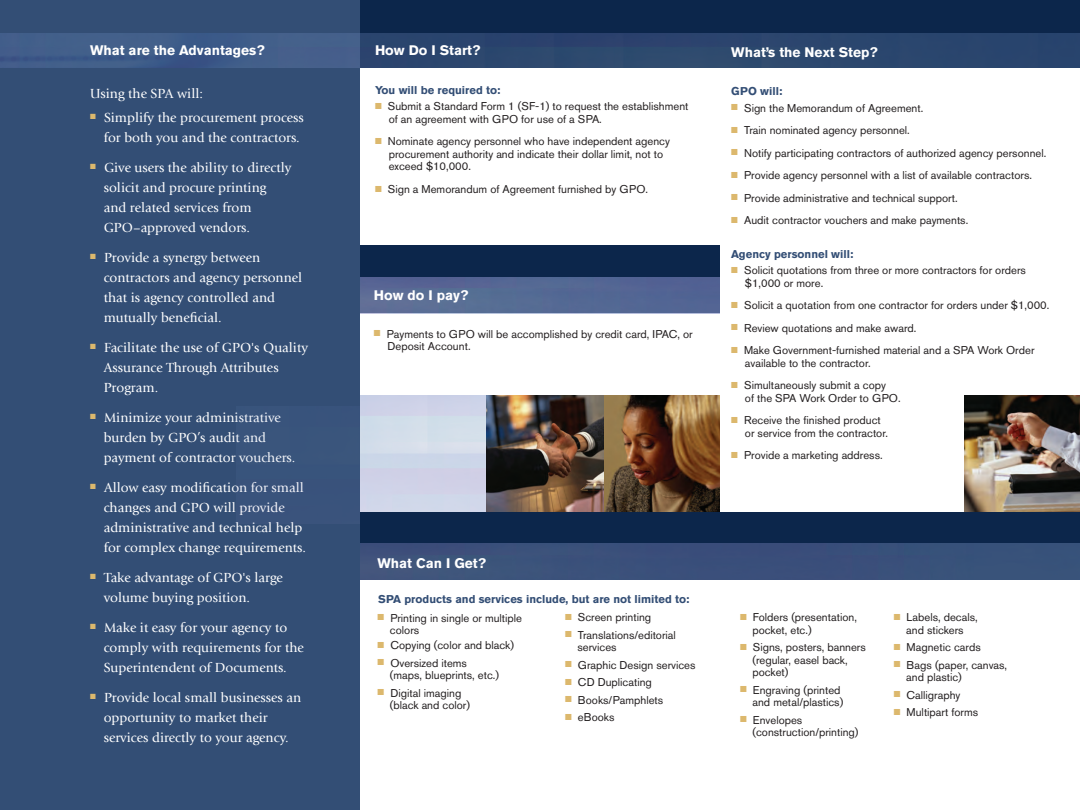
<style>
.page{position:relative;width:1080px;height:810px;background:#fff}
.page>*{position:absolute;margin:0;border:0;box-sizing:border-box;transform-origin:0 0}
.t1{font:13.75px/20px "Giovanni";color:#fff}
.t2{font:700 13.75px "Akzidenz Grotesk BE";color:#fff}
.t3{font:11.25px/12.5px "Akzidenz Grotesk BE";color:#231f20}
.t4{font:700 11.25px "Akzidenz Grotesk BE";color:#334e75}
.s1{color:#dcb86d}
</style>
<div class="page">
<div style="left:0;top:20px;width:360px;height:790px;background:#334e75"></div>
<div style="left:345px;top:0;width:735px;height:68px;background:#0c264b"></div>
<div style="left:0;top:0;width:360px;height:68px;background:#334e75"></div>
<img style="left:0;top:34px;width:1080px;height:33px">
<div style="left:360px;top:245px;width:360px;height:68px;background:#0c264b"></div>
<img style="left:965px;top:395px;width:115px;height:117px">
<img style="left:604px;top:395px;width:116px;height:117px">
<img style="left:486px;top:395px;width:118px;height:117px">
<img style="left:360px;top:278px;width:360px;height:36px">
<div style="left:360px;top:512px;width:720px;height:68px;background:#0c264b"></div>
<div style="left:360px;top:544px;width:720px;height:36px;background:#3a517a"></div>
<p class="t2" style="left:90px;top:43px;width:176px">What are the Advantages?</p>
<p class="t1" style="left:90px;top:83px;width:115px">Using the SPA will:</p>
<p class="t1" style="left:90px;top:107px;width:215px;text-align:right"><sup>■</sup> Simplify the procurement process for both you and the contractors.</p>
<p class="t1" style="left:104px;top:157px;width:189px;text-indent:-14px"><sup>■</sup> Give users the ability to directly solicit and procure printing and related services from<br>GPO–approved vendors.</p>
<p class="t1" style="left:104px;top:247px;width:200px;text-indent:-14px"><sup>■</sup> Provide a synergy between contractors and agency personnel that is agency controlled and mutually beneficial.</p>
<p class="t1" style="left:104px;top:337px;width:206px;text-indent:-14px"><sup>■</sup> Facilitate the use of GPO's Quality<br>Assurance Through Attributes<br>Program.</p>
<p class="t1" style="left:104px;top:407px;width:193px;text-indent:-14px"><sup>■</sup> Minimize your administrative burden by GPO’s audit and payment of contractor vouchers.</p>
<p class="t1" style="left:104px;top:477px;width:204px;text-indent:-14px"><sup>■</sup> Allow easy modification for small changes and GPO will provide administrative and technical help for complex change requirements.</p>
<p class="t1" style="left:104px;top:567px;width:181px;text-indent:-14px"><sup>■</sup> Take advantage of GPO's large volume buying position.</p>
<p class="t1" style="left:104px;top:617px;width:202px;text-indent:-14px"><sup>■</sup> Make it easy for your agency to comply with requirements for the<br>Superintendent of Documents.</p>
<p class="t1" style="left:104px;top:687px;width:199px;text-indent:-14px"><sup>■</sup> Provide local small businesses an opportunity to market their services directly to your agency.</p>
<p class="t2" style="left:375px;top:43px;width:107px">How Do I Start?</p>
<p class="t4" style="left:375px;top:84px;width:127px">You will be required to:</p>
<p class="t3" style="left:389px;top:100px;width:301px;text-indent:-14px"><span class="s1">■</span> Submit a Standard Form 1 (SF-1) to request the establishment of an agreement with GPO for use of a SPA.</p>
<p class="t3" style="left:389px;top:135px;width:283px;text-indent:-14px"><span class="s1">■</span> Nominate agency personnel who have independent agency procurement authority and indicate their dollar limit, not to exceed $10,000.</p>
<p class="t3" style="left:375px;top:183px;width:275px"><span class="s1">■</span> Sign a Memorandum of Agreement furnished by GPO.</p>
<p class="t2" style="left:374px;top:287px;width:96px">How do I pay?</p>
<p class="t3" style="left:388px;top:327px;width:307px;text-indent:-14px"><span class="s1">■</span> Payments to GPO will be accomplished by credit card, IPAC, or<br>Deposit Account.</p>
<p class="t2" style="left:731px;top:44px;width:148px">What’s the Next Step?</p>
<p class="t4" style="left:731px;top:85px;width:53px">GPO will:</p>
<p class="t3" style="left:731px;top:101px;width:194px"><span class="s1">■</span> Sign the Memorandum of Agreement.</p>
<p class="t3" style="left:731px;top:124px;width:180px"><span class="s1">■</span> Train nominated agency personnel.</p>
<p class="t3" style="left:731px;top:146px;width:317px"><span class="s1">■</span> Notify participating contractors of authorized agency personnel.</p>
<p class="t3" style="left:731px;top:169px;width:302px"><span class="s1">■</span> Provide agency personnel with a list of available contractors.</p>
<p class="t3" style="left:731px;top:191px;width:228px"><span class="s1">■</span> Provide administrative and technical support.</p>
<p class="t3" style="left:731px;top:214px;width:239px"><span class="s1">■</span> Audit contractor vouchers and make payments.</p>
<p class="t4" style="left:731px;top:247px;width:124px">Agency personnel will:</p>
<p class="t3" style="left:745px;top:264px;width:283px;text-indent:-14px"><span class="s1">■</span> Solicit quotations from three or more contractors for orders $1,000 or more.</p>
<p class="t3" style="left:731px;top:299px;width:320px"><span class="s1">■</span> Solicit a quotation from one contractor for orders under $1,000.</p>
<p class="t3" style="left:731px;top:321px;width:187px"><span class="s1">■</span> Review quotations and make award.</p>
<p class="t3" style="left:745px;top:344px;width:291px;text-indent:-14px"><span class="s1">■</span> Make Government-furnished material and a SPA Work Order available to the contractor.</p>
<p class="t3" style="left:745px;top:379px;width:157px;text-indent:-14px"><span class="s1">■</span> Simultaneously submit a copy<br>of the SPA Work Order to GPO.</p>
<p class="t3" style="left:745px;top:414px;width:145px;text-indent:-14px"><span class="s1">■</span> Receive the finished product or service from the contractor.</p>
<p class="t3" style="left:731px;top:449px;width:153px"><span class="s1">■</span> Provide a marketing address.</p>
<p class="t2" style="left:378px;top:555px;width:110px">What Can I Get?</p>
<p class="t4" style="left:378px;top:593px;width:313px">SPA products and services include, but are not limited to:</p>
<p class="t3" style="left:390px;top:611px;width:134px;text-indent:-12px"><span class="s1">■</span> Printing in single or multiple colors</p>
<p class="t3" style="left:378px;top:639px;width:138px"><span class="s1">■</span> Copying (color and black)</p>
<p class="t3" style="left:390px;top:656px;width:111px;text-indent:-12px"><span class="s1">■</span> Oversized items (maps, blueprints, etc.)</p>
<p class="t3" style="left:390px;top:686px;width:82px;text-indent:-12px"><span class="s1">■</span> Digital imaging (black and color)</p>
<p class="t3" style="left:565px;top:611px;width:88px"><span class="s1">■</span> Screen printing</p>
<p class="t3" style="left:577px;top:628px;width:100px;text-indent:-12px"><span class="s1">■</span> Translations/editorial services</p>
<p class="t3" style="left:565px;top:658px;width:132px"><span class="s1">■</span> Graphic Design services</p>
<p class="t3" style="left:565px;top:676px;width:88px"><span class="s1">■</span> CD Duplicating</p>
<p class="t3" style="left:565px;top:693px;width:100px"><span class="s1">■</span> Books/Pamphlets</p>
<p class="t3" style="left:565px;top:711px;width:51px"><span class="s1">■</span> eBooks</p>
<p class="t3" style="left:752px;top:611px;width:106px;text-indent:-12px"><span class="s1">■</span> Folders (presentation, pocket, etc.)</p>
<p class="t3" style="left:752px;top:641px;width:115px;text-indent:-12px"><span class="s1">■</span> Signs, posters, banners (regular, easel back, pocket)</p>
<p class="t3" style="left:740px;top:683px;width:105px;text-align:right"><span class="s1">■</span> Engraving (printed and metal/plastics)</p>
<p class="t3" style="left:752px;top:713px;width:108px;text-indent:-12px"><span class="s1">■</span> Envelopes (construction/printing)</p>
<p class="t3" style="left:894px;top:611px;width:85px;text-align:center"><span class="s1">■</span> Labels, decals, and stickers</p>
<p class="t3" style="left:894px;top:641px;width:88px"><span class="s1">■</span> Magnetic cards</p>
<p class="t3" style="left:906px;top:658px;width:102px;text-indent:-12px"><span class="s1">■</span> Bags (paper, canvas, and plastic)</p>
<p class="t3" style="left:894px;top:688px;width:68px"><span class="s1">■</span> Calligraphy</p>
<p class="t3" style="left:894px;top:706px;width:86px"><span class="s1">■</span> Multipart forms</p>
</div>
